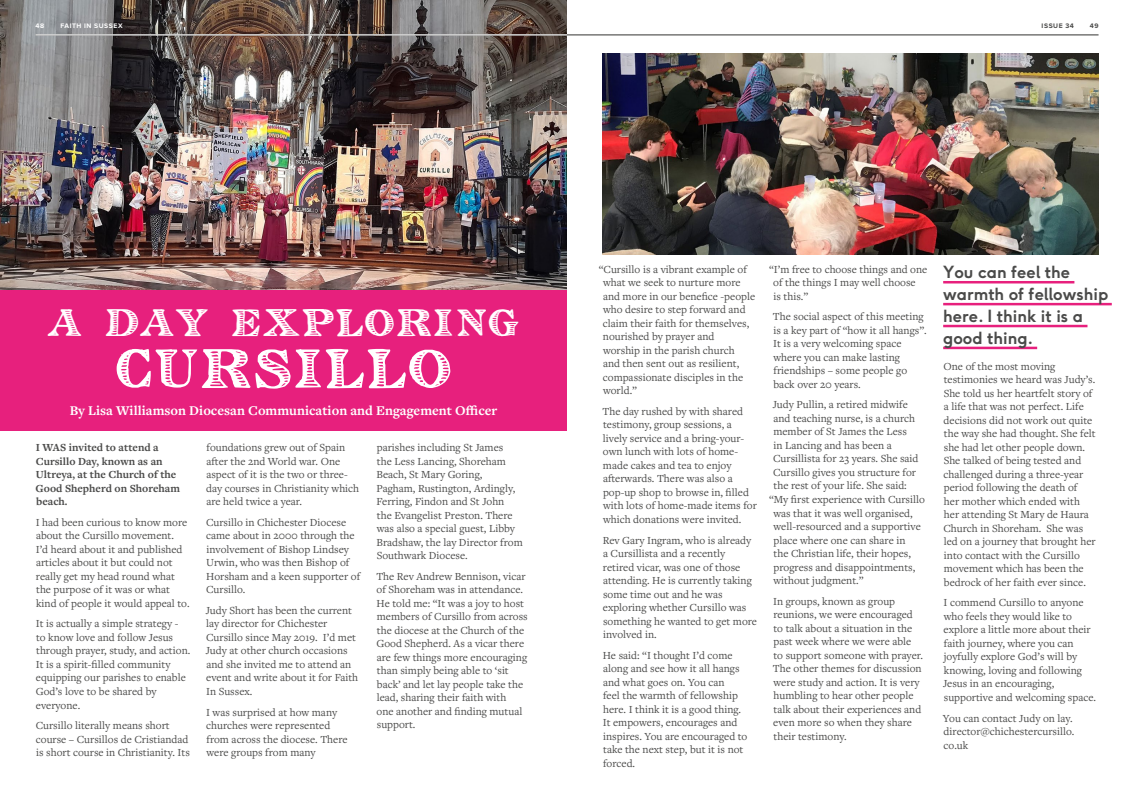
<style>
.page{position:relative;width:1134px;height:805px;background:#fff}
.page>*{position:absolute;margin:0;border:0;box-sizing:border-box;transform-origin:0 0}
.t1{font:55.38px "Eingraviert";color:#fff}
.t2{font:38.38px "Eingraviert";color:#fff}
.t3{font:700 16.62px/21.9px "F37 Ginger";color:#4a4a49}
.t4{font:700 13.88px "Freight Text Pro";color:#fff}
.t5{font:11.25px/13.5px "Freight Text Pro";color:#4a4a49}
.t6{font:700 11.25px/13.5px "Freight Text Pro";color:#4a4a49}
.t7{font:700 6.75px "Proxima Nova";letter-spacing:.085em;color:#fff}
.t8{font:700 6.75px "Proxima Nova";letter-spacing:.085em;color:#4a4a49}
</style>
<div class="page">
<img style="left:0;top:0;width:567px;height:291px">
<div style="left:0;top:291px;width:567px;height:140px;background:#e7207d"></div>
<img style="left:602px;top:53px;width:496px;height:201px">
<hr style="left:943px;top:281px;width:131px;height:2px;background:#e7207d">
<hr style="left:943px;top:303px;width:169px;height:2px;background:#e7207d">
<hr style="left:943px;top:325px;width:144px;height:2px;background:#e7207d">
<hr style="left:943px;top:346px;width:94px;height:3px;background:#e7207d">
<hr style="left:567px;top:34px;width:531px;height:1px;background:#4a4a49">
<hr style="left:35px;top:34px;width:532px;height:1px;background:#fff">
<p class="t7" style="left:35px;top:21px;width:10px">48</p>
<p class="t7" style="left:60px;top:21px;width:64px">FAITH IN SUSSEX</p>
<p class="t8" style="left:1041px;top:21px;width:34px">ISSUE 34</p>
<p class="t8" style="left:1090px;top:21px;width:10px">49</p>
<h2 class="t2" style="left:47px;top:300px;width:474px">A DAY EXPLORING</h2>
<h1 class="t1" style="left:114px;top:336px;width:340px">CURSILLO</h1>
<p class="t4" style="left:70px;top:401px;width:429px">By Lisa Williamson Diocesan Communication and Engagement Officer</p>
<p class="t6" style="left:36px;top:440px;width:146px">I WAS invited to attend a<br>Cursillo Day, known as an<br>Ultreya, at the Church of the<br>Good Shepherd on Shoreham beach.</p>
<p class="t5" style="left:36px;top:515px;width:155px">I had been curious to know more about the Cursillo movement.<br>I’d heard about it and published articles about it but could not really get my head round what the purpose of it was or what kind of people it would appeal to.</p>
<p class="t5" style="left:36px;top:616px;width:156px">It is actually a simple strategy - to know love and follow Jesus through prayer, study, and action.<br>It is a spirit-filled community equipping our parishes to enable<br>God’s love to be shared by everyone.</p>
<p class="t5" style="left:36px;top:718px;width:156px">Cursillo literally means short course – Cursillos de Cristiandad is short course in Christianity. Its</p>
<p class="t5" style="left:206px;top:440px;width:154px">foundations grew out of Spain after the 2nd World war. One aspect of it is the two or three&shy;day courses in Christianity which are held twice a year.</p>
<p class="t5" style="left:206px;top:515px;width:156px">Cursillo in Chichester Diocese came about in 2000 through the involvement of Bishop Lindsey<br>Urwin, who was then Bishop of<br>Horsham and a keen supporter of<br>Cursillo.</p>
<p class="t5" style="left:206px;top:603px;width:154px">Judy Short has been the current lay director for Chichester<br>Cursillo since May 2019. I’d met<br>Judy at other church occasions and she invited me to attend an event and write about it for Faith<br>In Sussex.</p>
<p class="t5" style="left:206px;top:704px;width:143px">I was surprised at how many churches were represented from across the diocese. There were groups from many</p>
<p class="t5" style="left:377px;top:440px;width:148px">parishes including St James<br>the Less Lancing, Shoreham<br>Beach, St Mary Goring,<br>Pagham, Rustington, Ardingly,<br>Ferring, Findon and St John<br>the Evangelist Preston. There was also a special guest, Libby<br>Bradshaw, the lay Director from<br>Southwark Diocese.</p>
<p class="t5" style="left:376px;top:569px;width:153px">The Rev Andrew Bennison, vicar of Shoreham was in attendance.<br>He told me: “It was a joy to host members of Cursillo from across the diocese at the Church of the<br>Good Shepherd. As a vicar there are few things more encouraging than simply being able to ‘sit back’ and let lay people take the lead, sharing their faith with<br>one another and finding mutual support.</p>
<p class="t5" style="left:603px;top:262px;width:154px;text-indent:-4px">“Cursillo is a vibrant example of what we seek to nurture more and more in our benefice -people who desire to step forward and claim their faith for themselves, nourished by prayer and<br>worship in the parish church<br>and then sent out as resilient, compassionate disciples in the world.”</p>
<p class="t5" style="left:603px;top:404px;width:156px">The day rushed by with shared testimony, group sessions, a lively service and a bring-your&shy;own lunch with lots of home&shy;made cakes and tea to enjoy afterwards. There was also a pop-up shop to browse in, filled with lots of home-made items for which donations were invited.</p>
<p class="t5" style="left:603px;top:532px;width:156px">Rev Gary Ingram, who is already a Cursillista and a recently retired vicar, was one of those attending. He is currently taking some time out and he was exploring whether Cursillo was something he wanted to get more involved in.</p>
<p class="t5" style="left:603px;top:647px;width:146px">He said: “I thought I’d come along and see how it all hangs and what goes on. You can<br>feel the warmth of fellowship here. I think it is a good thing.<br>It empowers, encourages and inspires. You are encouraged to take the next step, but it is not forced.</p>
<p class="t5" style="left:773px;top:262px;width:156px;text-indent:-4px">“I’m free to choose things and one of the things I may well choose<br>is this.”</p>
<p class="t5" style="left:773px;top:309px;width:155px">The social aspect of this meeting is a key part of “how it all hangs”.<br>It is a very welcoming space where you can make lasting friendships – some people go back over 20 years.</p>
<p class="t5" style="left:773px;top:397px;width:137px">Judy Pullin, a retired midwife</p>
<p class="t5" style="left:773px;top:411px;width:143px">and teaching nurse, is a church</p>
<p class="t5" style="left:773px;top:424px;width:135px">member of St James the Less</p>
<p class="t5" style="left:773px;top:438px;width:120px">in Lancing and has been a</p>
<p class="t5" style="left:773px;top:451px;width:147px">Cursillista for 23 years. She said</p>
<p class="t5" style="left:773px;top:465px;width:144px">Cursillo gives you structure for</p>
<p class="t5" style="left:773px;top:478px;width:135px">the rest of your life. She said:</p>
<p class="t5" style="left:769px;top:492px;width:157px">“My first experience with Cursillo</p>
<p class="t5" style="left:773px;top:505px;width:141px">was that it was well organised,</p>
<p class="t5" style="left:773px;top:519px;width:149px">well-resourced and a supportive</p>
<p class="t5" style="left:773px;top:532px;width:134px">place where one can share in</p>
<p class="t5" style="left:773px;top:546px;width:139px">the Christian life, their hopes,</p>
<p class="t5" style="left:773px;top:559px;width:143px">progress and disappointments,</p>
<p class="t5" style="left:773px;top:573px;width:92px">without judgment.”</p>
<p class="t5" style="left:773px;top:593px;width:152px">In groups, known as group reunions, we were encouraged to talk about a situation in the past week where we were able to support someone with prayer.<br>The other themes for discussion were study and action. It is very humbling to hear other people talk about their experiences and even more so when they share their testimony.</p>
<h3 class="t3" style="left:943px;top:262px;width:167px">You can feel the warmth of fellowship here. I think it is a good thing.</h3>
<p class="t5" style="left:943px;top:358px;width:154px">One of the most moving testimonies we heard was Judy’s.<br>She told us her heartfelt story of a life that was not perfect. Life decisions did not work out quite the way she had thought. She felt she had let other people down.<br>She talked of being tested and challenged during a three-year period following the death of<br>her mother which ended with her attending St Mary de Haura<br>Church in Shoreham. She was led on a journey that brought her into contact with the Cursillo movement which has been the bedrock of her faith ever since.</p>
<p class="t5" style="left:943px;top:595px;width:155px">I commend Cursillo to anyone who feels they would like to explore a little more about their faith journey, where you can joyfully explore God’s will by knowing, loving and following<br>Jesus in an encouraging, supportive and welcoming space.</p>
<p class="t5" style="left:943px;top:710px;width:133px">You can contact Judy on lay. director@chichestercursillo. co.uk</p>
</div>
